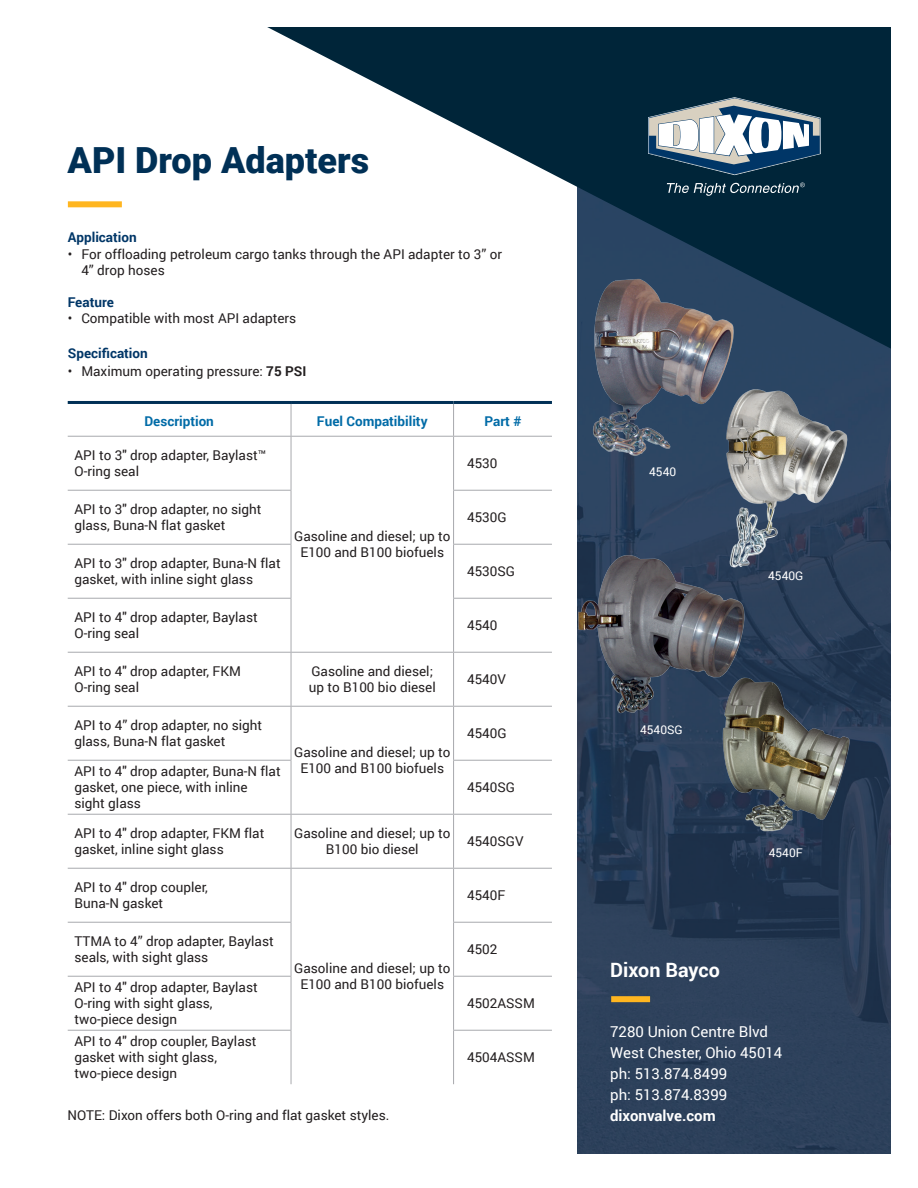
<style>
.page{position:relative;width:918px;height:1188px;background:#fff}
.page>*{position:absolute;margin:0;border:0;box-sizing:border-box;transform-origin:0 0}
.t1{font:900 36px "Roboto";color:#003056}
.t2{font:700 19.8px "Roboto";color:#fff}
.t3{font:15px/21px "Roboto";color:#fff}
._2020_Table_Body_Tex{font:13.5px/16.2px "Roboto";color:#231f20}
._2020_Body_Text{font:13.5px/16.2px "Roboto";color:#231f20}
.text__heading_above{font:13.5px "Roboto";color:#231f20}
._2020_Table_Header{font:700 13.5px "Roboto";color:#006ba7}
._2020_Body_Text_Head{font:700 13.5px "Roboto";color:#003667}
.t4{font:12px "Roboto";color:#fff}
.s1{font-weight:700}
</style>
<div class="page">
<img style="left:578px;top:349px;width:313px;height:804px">
<svg style="left:267px;top:27px;width:624px;height:322px"></svg>
<div style="left:68px;top:201px;width:54px;height:6px;background:#ffb620"></div>
<div style="left:611px;top:996px;width:39px;height:6px;background:#ffb620"></div>
<hr style="left:68px;top:401px;width:223px;height:3px;background:#003056">
<hr style="left:291px;top:401px;width:163px;height:3px;background:#003056">
<hr style="left:454px;top:401px;width:98px;height:3px;background:#003056">
<hr style="left:453px;top:404px;width:1px;height:32px;background:#a8a9ad">
<hr style="left:291px;top:404px;width:1px;height:32px;background:#a8a9ad">
<hr style="left:68px;top:436px;width:223px;height:1px;background:#a8a9ad">
<hr style="left:291px;top:436px;width:163px;height:1px;background:#a8a9ad">
<hr style="left:291px;top:437px;width:1px;height:53px;background:#a8a9ad">
<hr style="left:454px;top:436px;width:98px;height:1px;background:#a8a9ad">
<hr style="left:453px;top:437px;width:1px;height:53px;background:#a8a9ad">
<hr style="left:68px;top:490px;width:223px;height:1px;background:#a8a9ad">
<hr style="left:291px;top:491px;width:1px;height:53px;background:#a8a9ad">
<hr style="left:453px;top:490px;width:99px;height:1px;background:#a8a9ad">
<hr style="left:453px;top:491px;width:1px;height:53px;background:#a8a9ad">
<hr style="left:68px;top:544px;width:223px;height:1px;background:#a8a9ad">
<hr style="left:291px;top:545px;width:1px;height:53px;background:#a8a9ad">
<hr style="left:453px;top:544px;width:99px;height:1px;background:#a8a9ad">
<hr style="left:453px;top:545px;width:1px;height:53px;background:#a8a9ad">
<hr style="left:68px;top:598px;width:223px;height:1px;background:#a8a9ad">
<hr style="left:291px;top:599px;width:1px;height:53px;background:#a8a9ad">
<hr style="left:453px;top:598px;width:99px;height:1px;background:#a8a9ad">
<hr style="left:453px;top:599px;width:1px;height:53px;background:#a8a9ad">
<hr style="left:68px;top:652px;width:223px;height:1px;background:#a8a9ad">
<hr style="left:291px;top:652px;width:163px;height:1px;background:#a8a9ad">
<hr style="left:291px;top:653px;width:1px;height:53px;background:#a8a9ad">
<hr style="left:454px;top:652px;width:98px;height:1px;background:#a8a9ad">
<hr style="left:453px;top:653px;width:1px;height:53px;background:#a8a9ad">
<hr style="left:68px;top:706px;width:223px;height:1px;background:#a8a9ad">
<hr style="left:291px;top:706px;width:163px;height:1px;background:#a8a9ad">
<hr style="left:291px;top:707px;width:1px;height:53px;background:#a8a9ad">
<hr style="left:454px;top:706px;width:98px;height:1px;background:#a8a9ad">
<hr style="left:453px;top:707px;width:1px;height:53px;background:#a8a9ad">
<hr style="left:68px;top:760px;width:223px;height:1px;background:#a8a9ad">
<hr style="left:291px;top:761px;width:1px;height:53px;background:#a8a9ad">
<hr style="left:453px;top:760px;width:99px;height:1px;background:#a8a9ad">
<hr style="left:453px;top:761px;width:1px;height:53px;background:#a8a9ad">
<hr style="left:68px;top:814px;width:223px;height:1px;background:#a8a9ad">
<hr style="left:291px;top:814px;width:163px;height:1px;background:#a8a9ad">
<hr style="left:291px;top:815px;width:1px;height:53px;background:#a8a9ad">
<hr style="left:454px;top:814px;width:98px;height:1px;background:#a8a9ad">
<hr style="left:453px;top:815px;width:1px;height:53px;background:#a8a9ad">
<hr style="left:68px;top:868px;width:223px;height:1px;background:#a8a9ad">
<hr style="left:291px;top:868px;width:163px;height:1px;background:#a8a9ad">
<hr style="left:291px;top:869px;width:1px;height:53px;background:#a8a9ad">
<hr style="left:454px;top:868px;width:98px;height:1px;background:#a8a9ad">
<hr style="left:453px;top:869px;width:1px;height:53px;background:#a8a9ad">
<hr style="left:68px;top:922px;width:223px;height:1px;background:#a8a9ad">
<hr style="left:291px;top:923px;width:1px;height:53px;background:#a8a9ad">
<hr style="left:453px;top:922px;width:99px;height:1px;background:#a8a9ad">
<hr style="left:453px;top:923px;width:1px;height:53px;background:#a8a9ad">
<hr style="left:68px;top:976px;width:223px;height:1px;background:#a8a9ad">
<hr style="left:291px;top:977px;width:1px;height:53px;background:#a8a9ad">
<hr style="left:453px;top:976px;width:99px;height:1px;background:#a8a9ad">
<hr style="left:453px;top:977px;width:1px;height:53px;background:#a8a9ad">
<hr style="left:68px;top:1030px;width:223px;height:1px;background:#a8a9ad">
<hr style="left:291px;top:1031px;width:1px;height:53px;background:#a8a9ad">
<hr style="left:453px;top:1030px;width:99px;height:1px;background:#a8a9ad">
<hr style="left:453px;top:1031px;width:1px;height:53px;background:#a8a9ad">
<svg style="left:648px;top:97px;width:173px;height:78px"></svg>
<svg style="left:667px;top:183px;width:138px;height:13px;background:#375463"></svg>
<img style="left:591px;top:278px;width:144px;height:180px">
<img style="left:577px;top:555px;width:171px;height:160px">
<img style="left:721px;top:676px;width:129px;height:156px">
<img style="left:721px;top:386px;width:129px;height:186px">
<p class="t1" style="left:68px;top:135px;width:303px">API Drop Adapters</p>
<p class="_2020_Body_Text_Head" style="left:68px;top:228px;width:70px">Application</p>
<p class="_2020_Body_Text" style="left:81px;top:245px;width:422px;text-indent:-14px">• For offloading petroleum cargo tanks through the API adapter to 3” or<br>4” drop hoses</p>
<p class="_2020_Body_Text_Head" style="left:68px;top:293px;width:48px">Feature</p>
<p class="_2020_Body_Text" style="left:68px;top:310px;width:230px">• Compatible with most API adapters</p>
<p class="_2020_Body_Text_Head" style="left:68px;top:343px;width:81px">Specification</p>
<p class="_2020_Body_Text" style="left:68px;top:362px;width:240px">• Maximum operating pressure: <span class="s1">75 PSI</span></p>
<p class="_2020_Table_Header" style="left:144px;top:412px;width:71px">Description</p>
<p class="_2020_Table_Header" style="left:317px;top:412px;width:112px">Fuel Compatibility</p>
<p class="_2020_Table_Header" style="left:485px;top:412px;width:38px">Part #</p>
<p class="_2020_Table_Body_Tex" style="left:74px;top:447px;width:193px">API to 3" drop adapter, Baylast™<br>O-ring seal</p>
<p class="_2020_Table_Body_Tex" style="left:467px;top:455px;width:32px">4530</p>
<p class="_2020_Table_Body_Tex" style="left:74px;top:501px;width:189px">API to 3″ drop adapter, no sight glass, Buna-N flat gasket</p>
<p class="_2020_Table_Body_Tex" style="left:467px;top:509px;width:41px">4530G</p>
<p class="_2020_Table_Body_Tex" style="left:74px;top:555px;width:208px">API to 3" drop adapter, Buna-N flat gasket, with inline sight glass</p>
<p class="_2020_Table_Body_Tex" style="left:467px;top:563px;width:50px">4530SG</p>
<p class="_2020_Table_Body_Tex" style="left:74px;top:609px;width:185px">API to 4" drop adapter, Baylast<br>O-ring seal</p>
<p class="_2020_Table_Body_Tex" style="left:467px;top:617px;width:32px">4540</p>
<p class="_2020_Table_Body_Tex" style="left:74px;top:663px;width:168px">API to 4" drop adapter, FKM<br>O-ring seal</p>
<p class="_2020_Table_Body_Tex" style="left:309px;top:663px;width:129px">Gasoline and diesel; up to B100 bio diesel</p>
<p class="_2020_Table_Body_Tex" style="left:467px;top:671px;width:40px">4540V</p>
<p class="_2020_Table_Body_Tex" style="left:74px;top:717px;width:189px">API to 4” drop adapter, no sight glass, Buna-N flat gasket</p>
<p class="_2020_Table_Body_Tex" style="left:294px;top:744px;width:158px;text-align:center">Gasoline and diesel; up to<br>E100 and B100 biofuels</p>
<p class="_2020_Table_Body_Tex" style="left:294px;top:528px;width:158px;text-align:center">Gasoline and diesel; up to<br>E100 and B100 biofuels</p>
<p class="_2020_Table_Body_Tex" style="left:467px;top:725px;width:41px">4540G</p>
<p class="_2020_Table_Body_Tex" style="left:74px;top:762px;width:208px">API to 4" drop adapter, Buna-N flat gasket, one piece, with inline sight glass</p>
<p class="_2020_Table_Body_Tex" style="left:467px;top:779px;width:50px">4540SG</p>
<p class="_2020_Table_Body_Tex" style="left:74px;top:825px;width:191px">API to 4" drop adapter, FKM flat gasket, inline sight glass</p>
<p class="_2020_Table_Body_Tex" style="left:294px;top:825px;width:158px;text-align:center">Gasoline and diesel; up to<br>B100 bio diesel</p>
<p class="_2020_Table_Body_Tex" style="left:467px;top:833px;width:58px">4540SGV</p>
<p class="_2020_Table_Body_Tex" style="left:74px;top:879px;width:135px">API to 4" drop coupler,<br>Buna-N gasket</p>
<p class="_2020_Table_Body_Tex" style="left:467px;top:887px;width:40px">4540F</p>
<p class="_2020_Table_Body_Tex" style="left:74px;top:933px;width:201px">TTMA to 4” drop adapter, Baylast seals, with sight glass</p>
<p class="_2020_Table_Body_Tex" style="left:467px;top:941px;width:32px">4502</p>
<p class="_2020_Table_Body_Tex" style="left:74px;top:978px;width:185px">API to 4" drop adapter, Baylast<br>O-ring with sight glass, two-piece design</p>
<p class="_2020_Table_Body_Tex" style="left:294px;top:960px;width:158px;text-align:center">Gasoline and diesel; up to<br>E100 and B100 biofuels</p>
<p class="_2020_Table_Body_Tex" style="left:467px;top:995px;width:69px">4502ASSM</p>
<p class="_2020_Table_Body_Tex" style="left:74px;top:1033px;width:184px">API to 4" drop coupler, Baylast gasket with sight glass, two-piece design</p>
<p class="text__heading_above" style="left:68px;top:1105px;width:323px">NOTE: Dixon offers both O-ring and flat gasket styles.</p>
<p class="_2020_Table_Body_Tex" style="left:467px;top:1049px;width:69px">4504ASSM</p>
<p class="t4" style="left:649px;top:463px;width:29px">4540</p>
<p class="t4" style="left:768px;top:568px;width:37px">4540G</p>
<p class="t4" style="left:640px;top:722px;width:44px">4540SG</p>
<p class="t2" style="left:610px;top:956px;width:111px">Dixon Bayco</p>
<p class="t4" style="left:769px;top:844px;width:36px">4540F</p>
<p class="t3" style="left:610px;top:1020px;width:174px">7280 Union Centre Blvd<br>West Chester, Ohio 45014</p>
<p class="t3" style="left:610px;top:1062px;width:119px">ph: 513.874.8499</p>
<p class="t3" style="left:610px;top:1083px;width:119px">ph: 513.874.8399 <span class="s1">dixonvalve.com</span></p>
</div>
